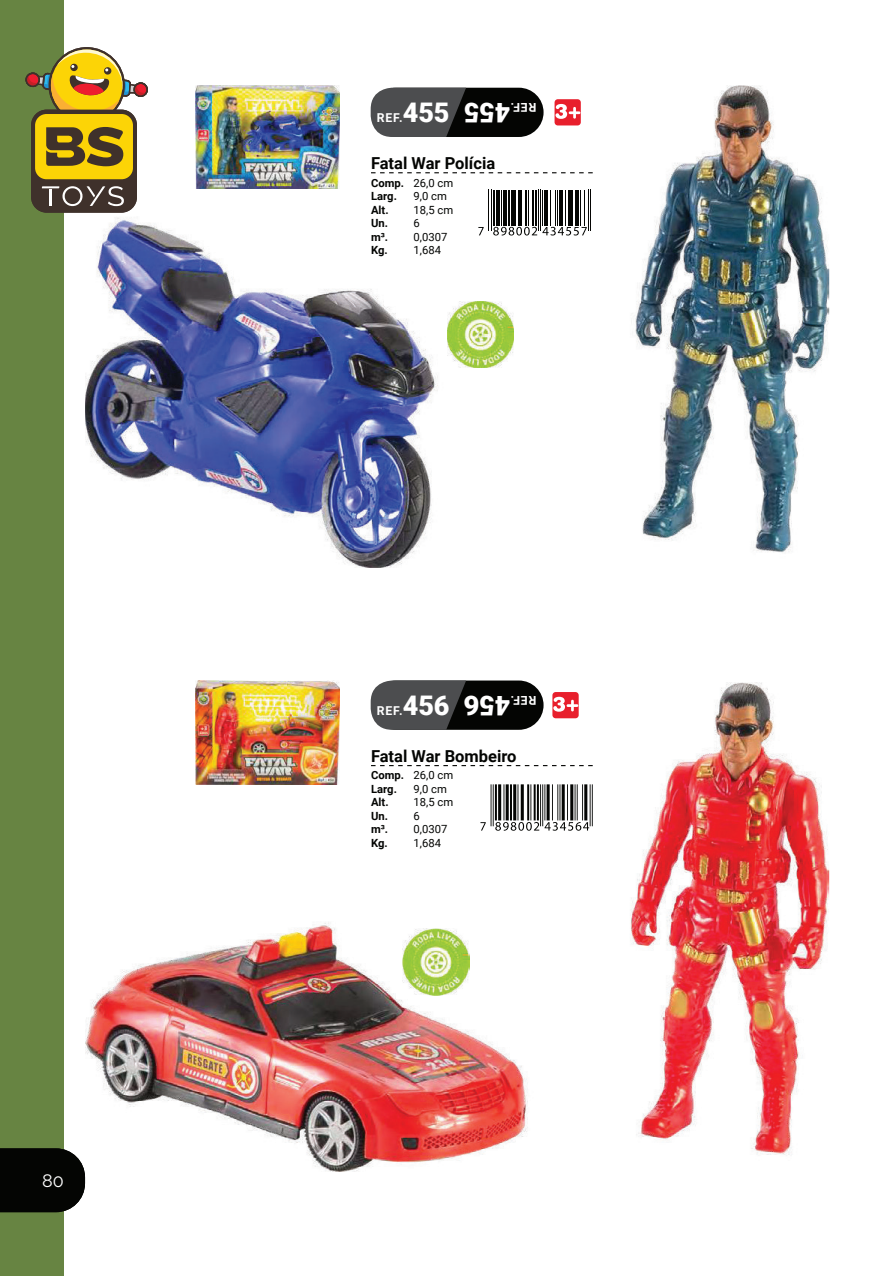
<style>
.page{position:relative;width:893px;height:1276px;background:#fff}
.page>*{position:absolute;margin:0;border:0;box-sizing:border-box;transform-origin:0 0}
.t1{font:900 27px "Roboto";letter-spacing:-.005em;color:#fff}
.t2{font:18px "Raleway";color:#fff}
.t3{font:700 16.5px "Roboto";color:#040503}
.t4{font:700 12.3px "Roboto";letter-spacing:.06em;color:#fff}
.t5{font:11.25px/13.5px "Roboto";color:#040503}
.t6{font:700 11.25px/13.5px "Roboto";color:#040503}
.s1{font-weight:900;font-size:27px}
.s2{font-weight:400}
.s3{font-weight:700}
</style>
<div class="page">
<div style="left:0;top:0;width:64px;height:1276px;background:#678442"></div>
<img style="left:85px;top:85px;width:744px;height:483px">
<img style="left:85px;top:682px;width:744px;height:490px">
<img style="left:196px;top:85px;width:144px;height:104px">
<img style="left:196px;top:680px;width:144px;height:104px">
<div style="left:371px;top:88px;width:173px;height:49px;background:#040503;border-radius:25px"></div>
<svg style="left:371px;top:88px;width:95px;height:49px;background:#4a4b4d"></svg>
<div style="left:371px;top:680px;width:173px;height:50px;background:#040503;border-radius:25px"></div>
<svg style="left:371px;top:680px;width:95px;height:50px;background:#4c4d4e"></svg>
<svg style="left:371px;top:172px;width:222px;height:1px"></svg>
<svg style="left:371px;top:765px;width:222px;height:1px"></svg>
<hr style="left:491px;top:190px;width:1px;height:41px;background:#040503">
<hr style="left:488px;top:190px;width:1px;height:41px;background:#040503">
<hr style="left:493px;top:190px;width:2px;height:35px;background:#040503">
<hr style="left:496px;top:190px;width:3px;height:35px;background:#040503">
<hr style="left:501px;top:190px;width:1px;height:35px;background:#040503">
<hr style="left:504px;top:190px;width:3px;height:35px;background:#040503">
<hr style="left:508px;top:190px;width:2px;height:35px;background:#040503">
<hr style="left:511px;top:190px;width:3px;height:35px;background:#040503">
<hr style="left:515px;top:190px;width:1px;height:35px;background:#040503">
<hr style="left:519px;top:190px;width:3px;height:35px;background:#040503">
<hr style="left:525px;top:190px;width:2px;height:35px;background:#040503">
<hr style="left:528px;top:190px;width:1px;height:35px;background:#040503">
<hr style="left:532px;top:190px;width:2px;height:35px;background:#040503">
<hr style="left:535px;top:190px;width:2px;height:35px;background:#040503">
<hr style="left:538px;top:190px;width:1px;height:41px;background:#040503">
<hr style="left:542px;top:190px;width:1px;height:35px;background:#040503">
<hr style="left:540px;top:190px;width:1px;height:41px;background:#040503">
<hr style="left:544px;top:190px;width:4px;height:35px;background:#040503">
<hr style="left:550px;top:190px;width:1px;height:35px;background:#040503">
<hr style="left:557px;top:190px;width:1px;height:35px;background:#040503">
<hr style="left:555px;top:190px;width:1px;height:35px;background:#040503">
<hr style="left:560px;top:190px;width:3px;height:35px;background:#040503">
<hr style="left:565px;top:190px;width:1px;height:35px;background:#040503">
<hr style="left:568px;top:190px;width:3px;height:35px;background:#040503">
<hr style="left:572px;top:190px;width:1px;height:35px;background:#040503">
<hr style="left:576px;top:190px;width:3px;height:35px;background:#040503">
<hr style="left:580px;top:190px;width:1px;height:35px;background:#040503">
<hr style="left:584px;top:190px;width:1px;height:35px;background:#040503">
<hr style="left:590px;top:190px;width:1px;height:41px;background:#040503">
<hr style="left:588px;top:190px;width:1px;height:41px;background:#040503">
<svg style="left:478px;top:227px;width:6px;height:8px"></svg>
<svg style="left:493px;top:227px;width:94px;height:8px"></svg>
<svg style="left:480px;top:784px;width:113px;height:46px"></svg>
<img style="left:447px;top:301px;width:67px;height:67px">
<img style="left:403px;top:928px;width:66px;height:67px">
<svg style="left:553px;top:97px;width:30px;height:30px"></svg>
<svg style="left:551px;top:690px;width:29px;height:30px"></svg>
<div style="left:133px;top:82px;width:15px;height:15px;border:2px solid #3f312b;border-radius:50%"></div>
<div style="left:31px;top:110px;width:106px;height:103px;background:#3f312b;border-radius:16px"></div>
<div style="left:35px;top:114px;width:98px;height:65px;background:#fcd406;border-radius:11px"></div>
<svg style="left:25px;top:47px;width:121px;height:119px"></svg>
<svg style="left:42px;top:186px;width:82px;height:20px"></svg>
<svg style="left:0;top:1148px;width:85px;height:64px;background:#141513"></svg>
<h2 class="t2" style="left:42px;top:1170px;width:23px">80</h2>
<p class="t4" style="left:377px;top:109px;width:74px">REF.<span class="s1">455</span></p>
<h1 class="t1" style="left:510px;top:132px;width:48px;rotate:-180deg">455</h1>
<p class="t4" style="left:536px;top:116px;width:27px;rotate:-180deg">REF.</p>
<h3 class="t3" style="left:371px;top:151px;width:126px">Fatal War Polícia</h3>
<p class="t6" style="left:371px;top:175px;width:84px">Comp. <span class="s2">26,0 cm<br></span>Larg.</p>
<p class="t5" style="left:414px;top:189px;width:35px">9,0 cm</p>
<p class="t6" style="left:371px;top:202px;width:19px">Alt.</p>
<p class="t5" style="left:371px;top:202px;width:84px;text-indent:43px">18,5 cm<br><span class="s3">Un.</span> 6<br><span class="s3">m³.</span> 0,0307<br><span class="s3">Kg.</span> 1,684</p>
<p class="t4" style="left:377px;top:702px;width:74px">REF.<span class="s1">456</span></p>
<h1 class="t1" style="left:510px;top:724px;width:48px;rotate:-180deg">456</h1>
<p class="t4" style="left:536px;top:709px;width:27px;rotate:-180deg">REF.</p>
<h3 class="t3" style="left:371px;top:744px;width:147px">Fatal War Bombeiro</h3>
<p class="t6" style="left:371px;top:768px;width:84px">Comp. <span class="s2">26,0 cm<br></span>Larg.</p>
<p class="t5" style="left:414px;top:781px;width:35px">9,0 cm</p>
<p class="t6" style="left:371px;top:795px;width:19px">Alt.</p>
<p class="t5" style="left:371px;top:795px;width:84px;text-indent:43px">18,5 cm<br><span class="s3">Un.</span> 6<br><span class="s3">m³.</span> 0,0307<br><span class="s3">Kg.</span> 1,684</p>
</div>
